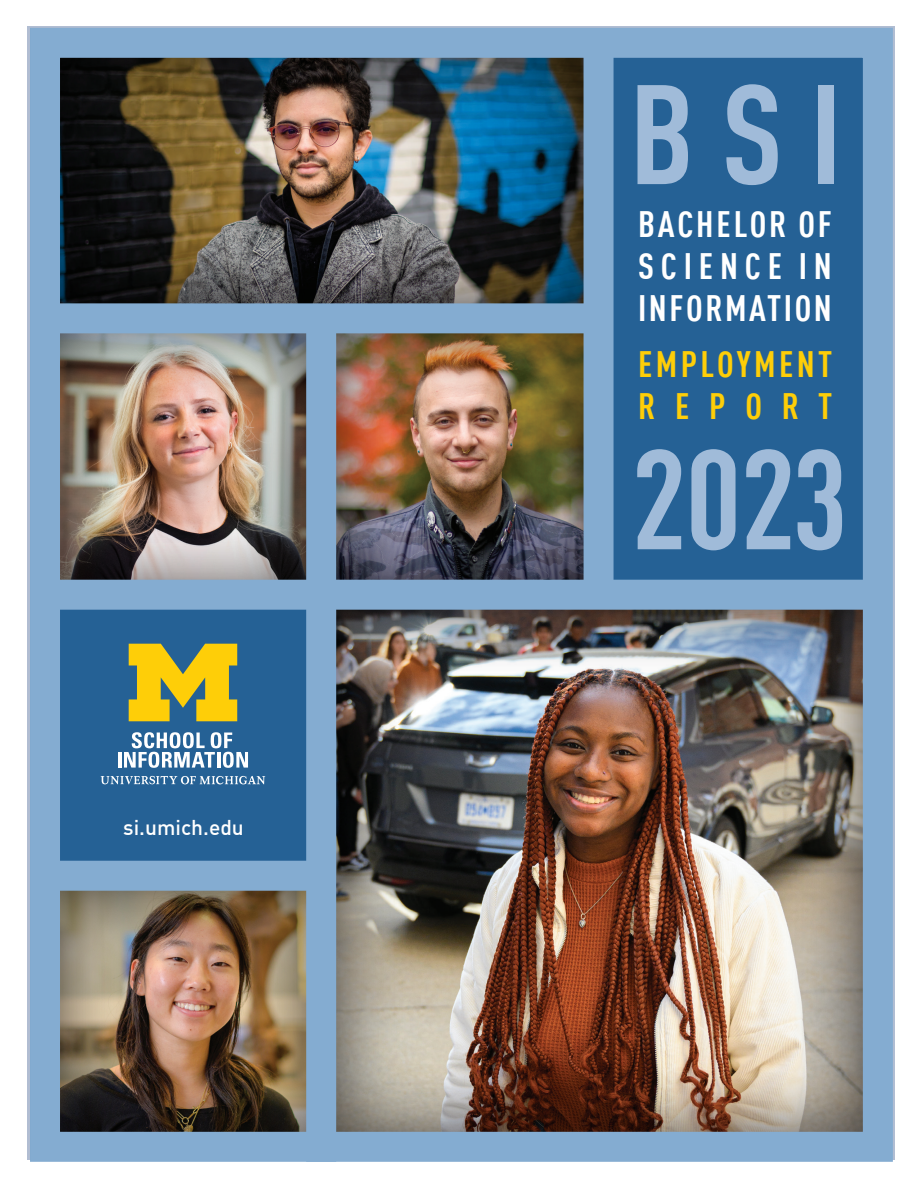
<style>
.page{position:relative;width:918px;height:1188px;background:#fff}
.page>*{position:absolute;margin:0;border:0;box-sizing:border-box;transform-origin:0 0}
.t1{font:700 condensed 139.05px "DIN Offc";letter-spacing:-.01em;color:#a0bbd9}
.t2{font:700 condensed 36px/42px "DIN Offc";letter-spacing:.08em;color:#fff;text-align:justify}
.t3{font:700 condensed 36px "DIN Offc";letter-spacing:.095em;color:#fece08}
.t4{font:500 21px "DIN Offc";color:#fff}
</style>
<div class="page">
<div style="left:27px;top:26px;width:868px;height:1134px;background:#256195"></div>
<div style="left:330px;top:603px;width:539px;height:534px;background:#231f20;opacity:.75"></div>
<div style="left:57px;top:326px;width:254px;height:262px;background:#231f20;opacity:.75"></div>
<div style="left:54px;top:44px;width:539px;height:267px;background:#231f20;opacity:.75"></div>
<div style="left:54px;top:880px;width:263px;height:258px;background:#231f20;opacity:.75"></div>
<div style="left:332px;top:324px;width:261px;height:264px;background:#231f20;opacity:.75"></div>
<div style="left:30px;top:28px;width:863px;height:1134px;border:30px solid #84acd1"></div>
<div style="left:47px;top:580px;width:845px;height:30px;background:#84acd1"></div>
<div style="left:36px;top:861px;width:288px;height:30px;background:#84acd1"></div>
<div style="left:306px;top:318px;width:30px;height:844px;background:#84acd1"></div>
<div style="left:584px;top:50px;width:30px;height:545px;background:#84acd1"></div>
<div style="left:36px;top:303px;width:560px;height:30px;background:#84acd1"></div>
<hr style="left:118px;top:752px;width:4px;height:16px;background:#fff">
<svg style="left:124px;top:732px;width:124px;height:36px"></svg>
<svg style="left:101px;top:776px;width:164px;height:8px"></svg>
<svg style="left:129px;top:644px;width:108px;height:77px"></svg>
<p class="t4" style="left:123px;top:814px;width:122px">si.umich.edu</p>
<p class="t1" style="left:629px;top:50px;width:214px">BSI</p>
<p class="t2" style="left:638px;top:203px;width:195px">BACHELOR OF SCIENCE IN INFORMATION</p>
<p class="t3" style="left:638px;top:343px;width:196px">EMPLOYMENT</p>
<p class="t3" style="left:638px;top:385px;width:196px">REPORT</p>
<p class="t1" style="left:631px;top:416px;width:218px">2023</p>
</div>
